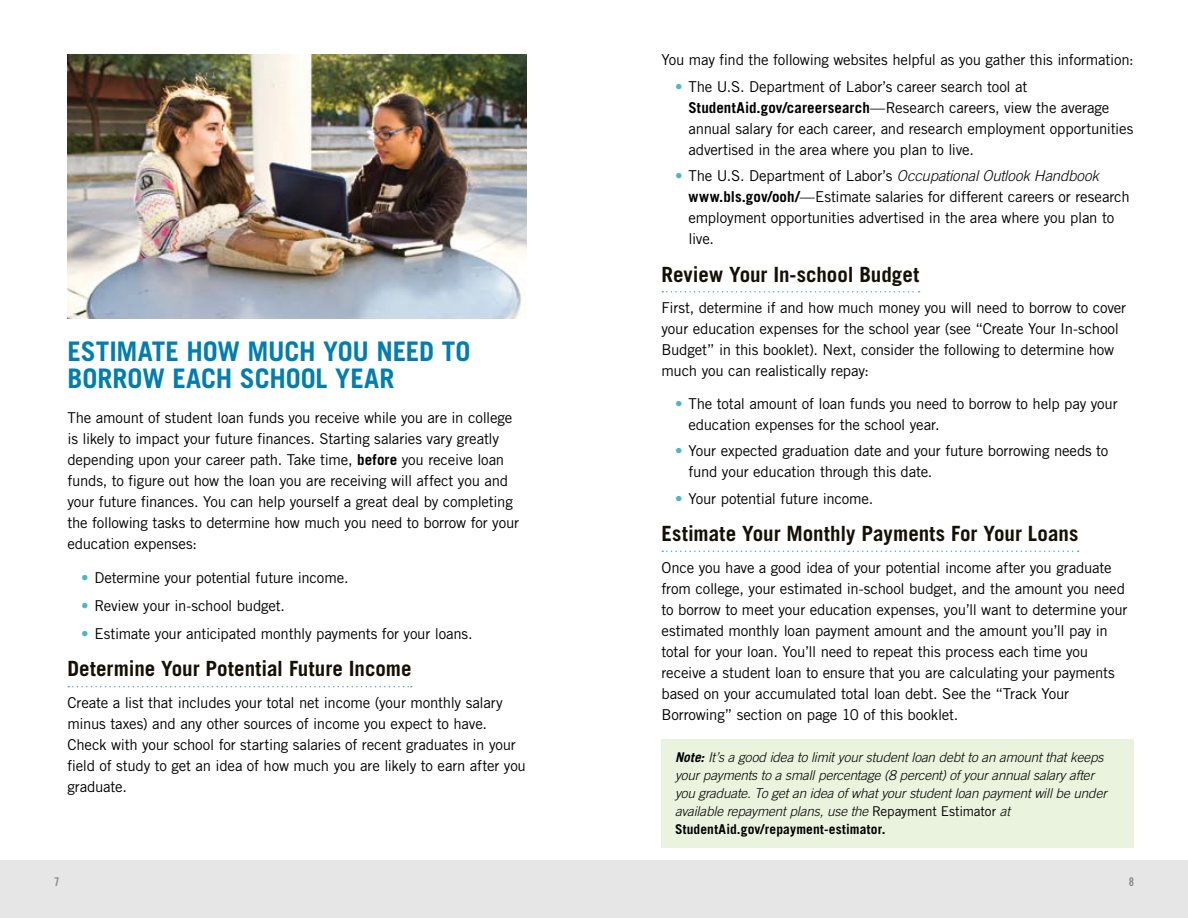
<style>
.page{position:relative;width:1188px;height:918px;background:#fff}
.page>*{position:absolute;margin:0;border:0;box-sizing:border-box;transform-origin:0 0}
.t1{font:700 27px/27px "Trade Gothic LT Std";letter-spacing:-.005em;color:#007db1}
.t2{font:700 21px "Trade Gothic LT Std";color:#141006}
.t3{font:15px/21px "Trade Gothic LT Std";letter-spacing:-.015em;color:#000}
.t4{font:italic 300 13.5px/18px "Trade Gothic LT Std";letter-spacing:-.01em;color:#000}
.t5{font:12px "Trade Gothic LT Std Bd Cn 20";color:#8b8a8e}
.s1{font-weight:700}
.s2{color:#4fb3cf}
.s3{font-weight:300;font-style:italic}
.s4{font-weight:400;font-style:normal}
.s5{font-weight:700;font-style:normal}
</style>
<div class="page">
<div style="left:0;top:861px;width:1188px;height:57px;background:#e6e6e7"></div>
<svg style="left:662px;top:291px;width:258px;height:2px"></svg>
<svg style="left:662px;top:551px;width:417px;height:1px"></svg>
<img style="left:68px;top:54px;width:458px;height:265px">
<div style="left:662px;top:739px;width:472px;height:109px;background:#eaf3de"></div>
<svg style="left:68px;top:686px;width:344px;height:1px"></svg>
<h2 class="t1" style="left:68px;top:338px;width:404px">ESTIMATE HOW MUCH YOU NEED TO<br>BORROW EACH SCHOOL YEAR</h2>
<p class="t3" style="left:68px;top:407px;width:453px">The amount of student loan funds you receive while you are in college is likely to impact your future finances. Starting salaries vary greatly depending upon your career path. Take time, <span class="s1">before</span> you receive loan funds, to figure out how the loan you are receiving will affect you and your future finances. You can help yourself a great deal by completing the following tasks to determine how much you need to borrow for your education expenses:</p>
<p class="t3" style="left:81px;top:567px;width:269px"><span class="s2">•</span> Determine your potential future income.</p>
<p class="t3" style="left:81px;top:595px;width:206px"><span class="s2">•</span> Review your in-school budget.</p>
<p class="t3" style="left:81px;top:623px;width:393px"><span class="s2">•</span> Estimate your anticipated monthly payments for your loans.</p>
<h3 class="t2" style="left:68px;top:656px;width:346px">Determine Your Potential Future Income</h3>
<p class="t3" style="left:68px;top:692px;width:460px">Create a list that includes your total net income (your monthly salary minus taxes) and any other sources of income you expect to have.<br>Check with your school for starting salaries of recent graduates in your field of study to get an idea of how much you are likely to earn after you graduate.</p>
<p class="t3" style="left:662px;top:49px;width:474px">You may find the following websites helpful as you gather this information:</p>
<p class="t3" style="left:688px;top:76px;width:446px;text-indent:-14px"><span class="s2">•</span> The U.S. Department of Labor’s career search tool at <span class="s1">StudentAid.gov/careersearch</span>—Research careers, view the average annual salary for each career, and research employment opportunities advertised in the area where you plan to live.</p>
<p class="t3" style="left:688px;top:165px;width:443px;text-indent:-13px"><span class="s2">•</span> The U.S. Department of Labor’s <span class="s3">Occupational Outlook Handbook </span><span class="s1">www.bls.gov/ooh/</span>—Estimate salaries for different careers or research employment opportunities advertised in the area where you plan to live.</p>
<h3 class="t2" style="left:662px;top:261px;width:259px">Review Your In-school Budget</h3>
<p class="t3" style="left:662px;top:297px;width:466px">First, determine if and how much money you will need to borrow to cover your education expenses for the school year (see “Create Your In-school Budget” in this booklet). Next, consider the following to determine how much you can realistically repay:</p>
<p class="t3" style="left:689px;top:393px;width:431px;text-indent:-14px"><span class="s2">•</span> The total amount of loan funds you need to borrow to help pay your education expenses for the school year.</p>
<p class="t3" style="left:689px;top:440px;width:421px;text-indent:-14px"><span class="s2">•</span> Your expected graduation date and your future borrowing needs to fund your education through this date.</p>
<p class="t3" style="left:675px;top:488px;width:200px"><span class="s2">•</span> Your potential future income.</p>
<h3 class="t2" style="left:662px;top:521px;width:418px">Estimate Your Monthly Payments For Your Loans</h3>
<p class="t3" style="left:662px;top:557px;width:467px">Once you have a good idea of your potential income after you graduate from college, your estimated in-school budget, and the amount you need to borrow to meet your education expenses, you’ll want to determine your estimated monthly loan payment amount and the amount you’ll pay in total for your loan. You’ll need to repeat this process each time you receive a student loan to ensure that you are calculating your payments based on your accumulated total loan debt. See the “Track Your Borrowing” section on page 10 of this booklet.</p>
<p class="t4" style="left:675px;top:749px;width:433px"><span class="s1">Note:</span> It’s a good idea to limit your student loan debt to an amount that keeps your payments to a small percentage (8 percent) of your annual salary after you graduate. To get an idea of what your student loan payment will be under available repayment plans, use the <span class="s4">Repayment Estimator</span> at <span class="s5">StudentAid.gov/repayment-estimator.</span></p>
<p class="t5" style="left:54px;top:875px;width:7px">7</p>
<p class="t5" style="left:1129px;top:875px;width:7px">8</p>
</div>
